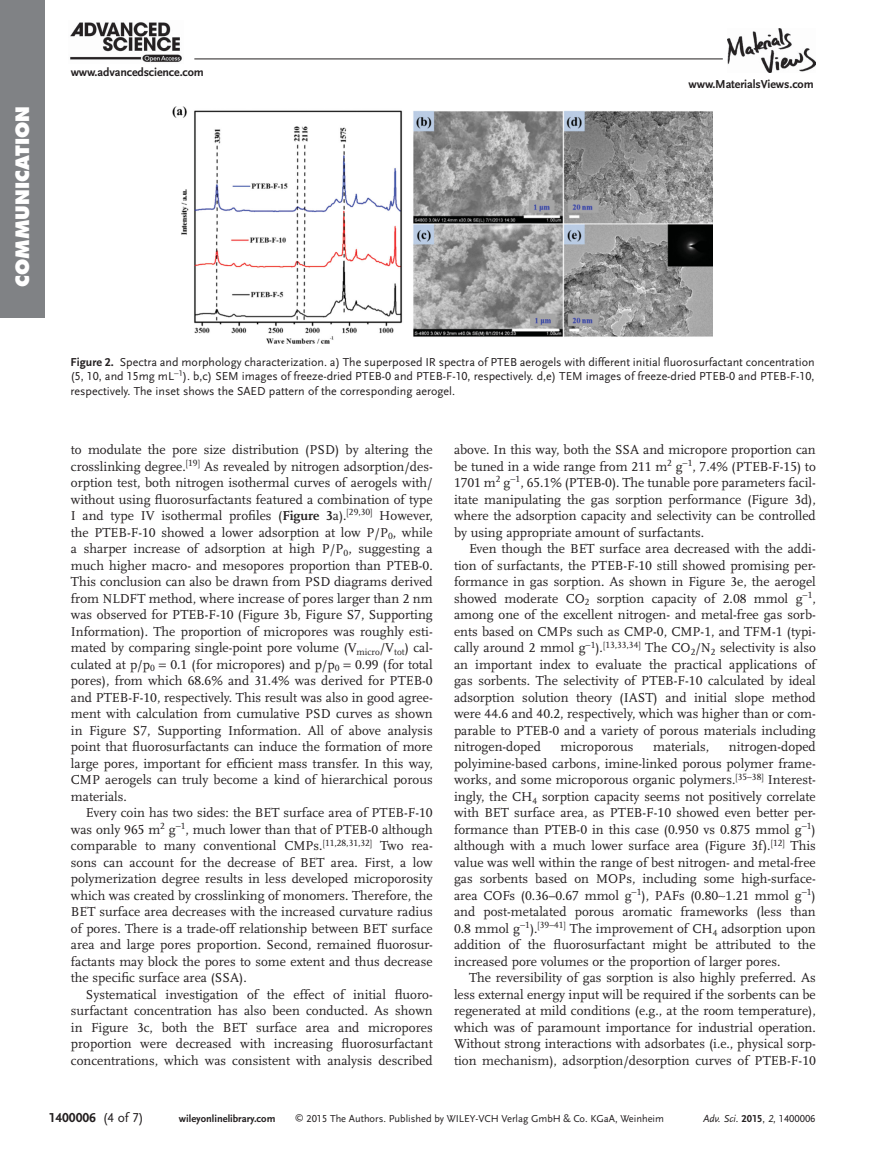
<style>
.page{position:relative;width:891px;height:1175px;background:#fff}
.page>*{position:absolute;margin:0;border:0;box-sizing:border-box;transform-origin:0 0}
.t1{font:800 18px "Futura";letter-spacing:.005em;color:#fff}
.t2{font:13.5px/16.5px "Scala LF";color:#231f20;text-align:justify}
.t3{font:700 13.5px "Scala Sans LF";color:#231f20}
.t4{font:12px/14.2px "Scala Sans LF";color:#231f20;text-align:justify}
.t5{font:700 12px "Scala Sans LF";letter-spacing:-.01em;color:#231f20}
.t6{font:10.5px "Scala Sans LF";color:#231f20}
.t7{font:700 10.5px "Scala Sans LF";color:#231f20}
.t8{font:italic 10.5px "Scala Sans LF";color:#231f20}
.s1{font-weight:700}
.s2{font-weight:400}
.s3{font-size:9px}
.s4{font-weight:700;font-style:normal}
.s5{font-style:normal}
</style>
<div class="page">
<div style="left:0;top:0;width:45px;height:317px;background:#808285"></div>
<img style="left:727px;top:28px;width:88px;height:45px">
<hr style="left:194px;top:59px;width:529px;height:1px;background:#231f20">
<img style="left:70px;top:22px;width:112px;height:40px">
<img style="left:173px;top:107px;width:540px;height:237px">
<h1 class="t1" style="left:15px;top:287px;width:183px;rotate:-90deg">COMMUNICATION</h1>
<p class="t5" style="left:71px;top:66px;width:135px">www.advancedscience.com</p>
<p class="t5" style="left:689px;top:79px;width:127px">www.MaterialsViews.com</p>
<p class="t4" style="left:71px;top:356px;width:746px"><span class="s1">Figure 2.</span> Spectra and morphology characterization. a) The superposed IR spectra of PTEB aerogels with different initial fluorosurfactant concentration (5, 10, and 15mg mL −<sup>1</sup> ). b,c) SEM images of freeze-dried PTEB-0 and PTEB-F-10, respectively. d,e) TEM images of freeze-dried PTEB-0 and PTEB-F-10, respectively. The inset shows the SAED pattern of the corresponding aerogel.</p>
<p class="t2" style="left:71px;top:442px;width:363px">to modulate the pore size distribution (PSD) by altering the crosslinking degree. <sup>[</sup> <sup>19</sup> <sup>]</sup> As revealed by nitrogen adsorption/des&shy;orption test, both nitrogen isothermal curves of aerogels with/ without using fluorosurfactants featured a combination of type I and type IV isothermal profiles ( <span class="s1">Figure 3</span> a). <sup>[</sup> <sup>29,30</sup> <sup>]</sup> However, the PTEB-F-10 showed a lower adsorption at low P/P <sub>0</sub> , while a sharper increase of adsorption at high P/P <sub>0</sub> , suggesting a much higher macro- and mesopores proportion than PTEB-0.<br>This conclusion can also be drawn from PSD diagrams derived from NLDFT method, where increase of pores larger than 2 nm was observed for PTEB-F-10 (Figure 3 b, Figure S7, Supporting Information). The proportion of micropores was roughly esti&shy;mated by comparing single-point pore volume (V <sub>micro</sub> /V <sub>tot</sub> ) cal&shy;culated at p/p <sub>0</sub> 0.1 (for micropores) and p/p <sub>0</sub> 0.99 (for total pores), from which 68.6% and 31.4% was derived for PTEB-0 and PTEB-F-10, respectively. This result was also in good agree&shy;ment with calculation from cumulative PSD curves as shown in Figure S7, Supporting Information. All of above analysis point that fluorosurfactants can induce the formation of more large pores, important for efficient mass transfer. In this way, CMP aerogels can truly become a kind of hierarchical porous materials.</p>
<p class="t2" style="left:71px;top:805px;width:363px;text-indent:15px">Every coin has two sides: the BET surface area of PTEB-F-10 was only 965 m <sup>2</sup> g −<sup>1</sup> , much lower than that of PTEB-0 although comparable to many conventional CMPs. <sup>[</sup> <sup>11,28,31,32</sup> <sup>]</sup> Two rea&shy;sons can account for the decrease of BET area. First, a low polymerization degree results in less developed microporosity which was created by crosslinking of monomers. Therefore, the BET surface area decreases with the increased curvature radius of pores. There is a trade-off relationship between BET surface area and large pores proportion. Second, remained fluorosur&shy;factants may block the pores to some extent and thus decrease the specific surface area (SSA).</p>
<p class="t2" style="left:71px;top:987px;width:363px;text-indent:15px">Systematical investigation of the effect of initial fluoro&shy;surfactant concentration has also been conducted. As shown in Figure 3 c, both the BET surface area and micropores proportion were decreased with increasing fluorosurfactant concentrations, which was consistent with analysis described</p>
<p class="t2" style="left:454px;top:442px;width:363px">above. In this way, both the SSA and micropore proportion can be tuned in a wide range from 211 m <sup>2</sup> g −<sup>1</sup> , 7.4% (PTEB-F-15) to 1701 m <sup>2</sup> g −<sup>1</sup> , 65.1% (PTEB-0). The tunable pore parameters facil&shy;itate manipulating the gas sorption performance (Figure 3 d), where the adsorption capacity and selectivity can be controlled by using appropriate amount of surfactants.</p>
<p class="t2" style="left:454px;top:541px;width:363px;text-indent:15px">Even though the BET surface area decreased with the addi&shy;tion of surfactants, the PTEB-F-10 still showed promising per&shy;formance in gas sorption. As shown in Figure 3 e, the aerogel showed moderate CO <sub>2</sub> sorption capacity of 2.08 mmol g −<sup>1</sup> , among one of the excellent nitrogen- and metal-free gas sorb&shy;ents based on CMPs such as CMP-0, CMP-1, and TFM-1 (typi&shy;cally around 2 mmol g −<sup>1</sup> ). <sup>[</sup> <sup>13,33,34</sup> <sup>]</sup> The CO <sub>2</sub> /N <sub>2</sub> selectivity is also an important index to evaluate the practical applications of gas sorbents. The selectivity of PTEB-F-10 calculated by ideal adsorption solution theory (IAST) and initial slope method were 44.6 and 40.2, respectively, which was higher than or com&shy;parable to PTEB-0 and a variety of porous materials including nitrogen-doped</p>
<p class="t2" style="left:454px;top:739px;width:363px;text-indent:275px">nitrogen-doped polyimine-based carbons, imine-linked porous polymer frame&shy;works, and some microporous organic polymers. <sup>[</sup> <sup>35–38</sup> <sup>]</sup> Interest&shy;ingly, the CH <sub>4</sub> sorption capacity seems not positively correlate with BET surface area, as PTEB-F-10 showed even better per&shy;formance than PTEB-0 in this case (0.950 vs 0.875 mmol g −<sup>1</sup> ) although with a much lower surface area (Figure 3 f). <sup>[</sup> <sup>12</sup> <sup>]</sup> This value was well within the range of best nitrogen- and metal-free gas sorbents based on MOPs, including some high-surface&shy;area COFs (0.36–0.67 mmol g −<sup>1</sup> ), PAFs (0.80∼1.21 mmol g −<sup>1</sup> ) and post-metalated porous aromatic frameworks (less than 0.8 mmol g −<sup>1</sup> ). <sup>[</sup> <sup>39–41</sup> <sup>]</sup> The improvement of CH <sub>4</sub> adsorption upon addition of the fluorosurfactant might be attributed to the increased pore volumes or the proportion of larger pores.</p>
<p class="t2" style="left:454px;top:970px;width:363px;text-indent:15px">The reversibility of gas sorption is also highly preferred. As less external energy input will be required if the sorbents can be regenerated at mild conditions (e.g., at the room temperature), which was of paramount importance for industrial operation.<br>Without strong interactions with adsorbates (i.e., physical sorp&shy;tion mechanism), adsorption/desorption curves of PTEB-F-10</p>
<p class="t2" style="left:561px;top:739px;width:74px">microporous</p>
<p class="t2" style="left:653px;top:739px;width:58px">materials,</p>
<p class="t3" style="left:49px;top:1111px;width:97px">1400006 <span class="s2">(4 of 7)</span></p>
<p class="t7" style="left:179px;top:1114px;width:98px">wileyonlinelibrary.com</p>
<p class="t6" style="left:295px;top:1113px;width:371px"><span class="s3">©</span> 2015 The Authors. Published by WILEY-VCH Verlag GmbH &amp; Co. KGaA, Weinheim</p>
<p class="t8" style="left:703px;top:1114px;width:114px">Adv. Sci. <span class="s4">2015</span><span class="s5">,</span> 2<span class="s5">, 1400006</span></p>
</div>
